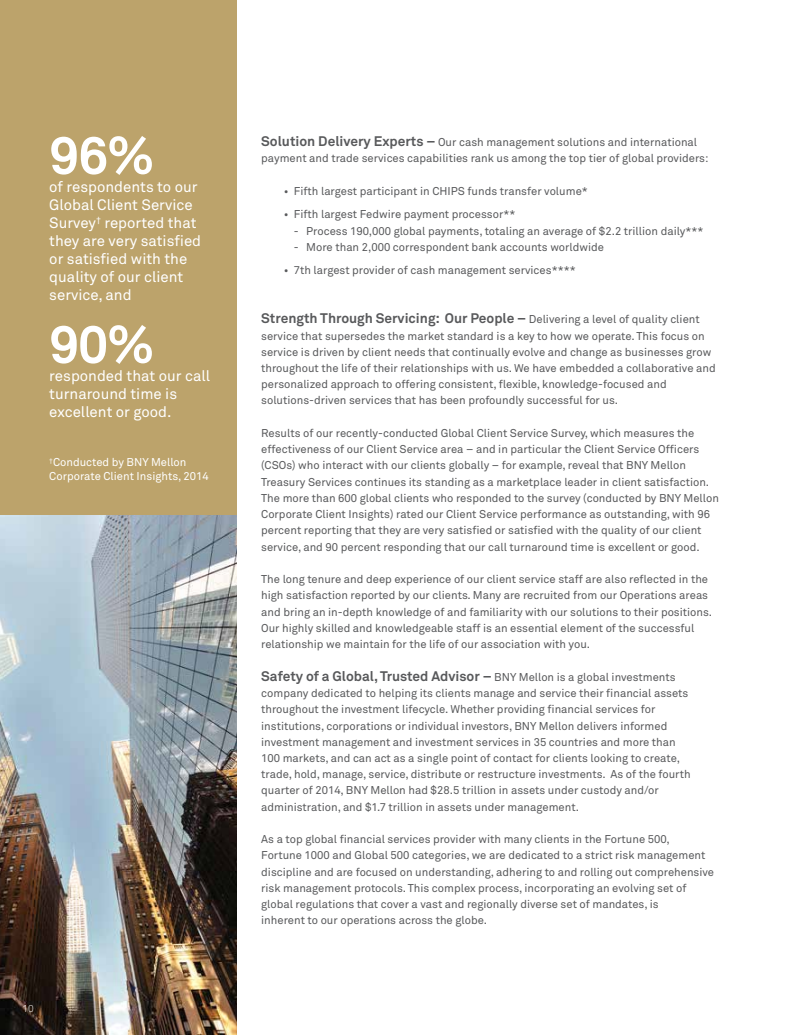
<style>
.page{position:relative;width:810px;height:1035px;background:#fff}
.page>*{position:absolute;margin:0;border:0;box-sizing:border-box;transform-origin:0 0}
.t1{font:700 52.5px "Akkurat Pro";color:#fff}
.t2{font:15px/18px "Akkurat Pro";color:#fff}
.t3{font:700 13.75px "Akkurat Pro";color:#58595b}
.t4{font:11.25px/16.2px "Akkurat Pro";color:#58595b}
.t5{font:11.25px/13.5px "Akkurat Pro";color:#fff}
.t6{font:10px "Akkurat Light Pro";color:#fff}
.s1{font-weight:700;font-size:13.75px}
.s2{font-weight:400;font-size:11.25px}
</style>
<div class="page">
<img style="left:0;top:515px;width:236px;height:520px">
<div style="left:0;top:0;width:236px;height:515px;background:#bca36b"></div>
<p class="t1" style="left:49px;top:123px;width:107px">96%</p>
<p class="t2" style="left:49px;top:178px;width:153px">of respondents to our<br>Global Client Service<br>Survey<sup>†</sup> reported that they are very satisfied or satisfied with the quality of our client service, and</p>
<p class="t1" style="left:49px;top:312px;width:107px">90%</p>
<p class="t2" style="left:49px;top:367px;width:162px">responded that our call turnaround time is excellent or good.</p>
<p class="t5" style="left:49px;top:456px;width:161px"><sup>†</sup>Conducted by BNY Mellon<br>Corporate Client Insights, 2014</p>
<p class="t6" style="left:22px;top:1003px;width:13px">10</p>
<p class="t4" style="left:261px;top:134px;width:449px"><span class="s1">Solution Delivery Experts –</span> Our cash management solutions and international payment and trade services capabilities rank us among the top tier of global providers:</p>
<p class="t4" style="left:284px;top:183px;width:306px">• Fifth largest participant in CHIPS funds transfer volume*</p>
<p class="t4" style="left:284px;top:207px;width:233px">• Fifth largest Fedwire payment processor**</p>
<p class="t4" style="left:294px;top:223px;width:411px">- Process 190,000 global payments, totaling an average of $2.2 trillion daily***</p>
<p class="t4" style="left:294px;top:239px;width:312px">- More than 2,000 correspondent bank accounts worldwide</p>
<p class="t4" style="left:284px;top:263px;width:293px">• 7th largest provider of cash management services****</p>
<p class="t3" style="left:261px;top:310px;width:440px">Strength Through Servicing: Our People – <span class="s2">Delivering a level of quality client</span></p>
<p class="t4" style="left:261px;top:328px;width:456px">service that supersedes the market standard is a key to how we operate. This focus on service is driven by client needs that continually evolve and change as businesses grow throughout the life of their relationships with us. We have embedded a collaborative and personalized approach to offering consistent, flexible, knowledge-focused and solutions-driven services that has been profoundly successful for us.</p>
<p class="t4" style="left:261px;top:425px;width:459px">Results of our recently-conducted Global Client Service Survey, which measures the effectiveness of our Client Service area – and in particular the Client Service Officers (CSOs) who interact with our clients globally – for example, reveal that BNY Mellon Treasury Services continues its standing as a marketplace leader in client satisfaction.<br>The more than 600 global clients who responded to the survey (conducted by BNY Mellon Corporate Client Insights) rated our Client Service performance as outstanding, with 96 percent reporting that they are very satisfied or satisfied with the quality of our client service, and 90 percent responding that our call turnaround time is excellent or good.</p>
<p class="t4" style="left:261px;top:571px;width:452px">The long tenure and deep experience of our client service staff are also reflected in the high satisfaction reported by our clients. Many are recruited from our Operations areas and bring an in-depth knowledge of and familiarity with our solutions to their positions.<br>Our highly skilled and knowledgeable staff is an essential element of the successful relationship we maintain for the life of our association with you.</p>
<p class="t3" style="left:261px;top:667px;width:416px">Safety of a Global, Trusted Advisor – <span class="s2">BNY Mellon is a global investments</span></p>
<p class="t4" style="left:261px;top:685px;width:431px">company dedicated to helping its clients manage and service their financial assets throughout the investment lifecycle. Whether providing financial services for institutions, corporations or individual investors, BNY Mellon delivers informed investment management and investment services in 35 countries and more than 100 markets, and can act as a single point of contact for clients looking to create, trade, hold, manage, service, distribute or restructure investments. As of the fourth quarter of 2014, BNY Mellon had $28.5 trillion in assets under custody and/or administration, and $1.7 trillion in assets under management.</p>
<p class="t4" style="left:261px;top:831px;width:454px">As a top global financial services provider with many clients in the Fortune 500,<br>Fortune 1000 and Global 500 categories, we are dedicated to a strict risk management discipline and are focused on understanding, adhering to and rolling out comprehensive risk management protocols. This complex process, incorporating an evolving set of global regulations that cover a vast and regionally diverse set of mandates, is<br>inherent to our operations across the globe.</p>
</div>
